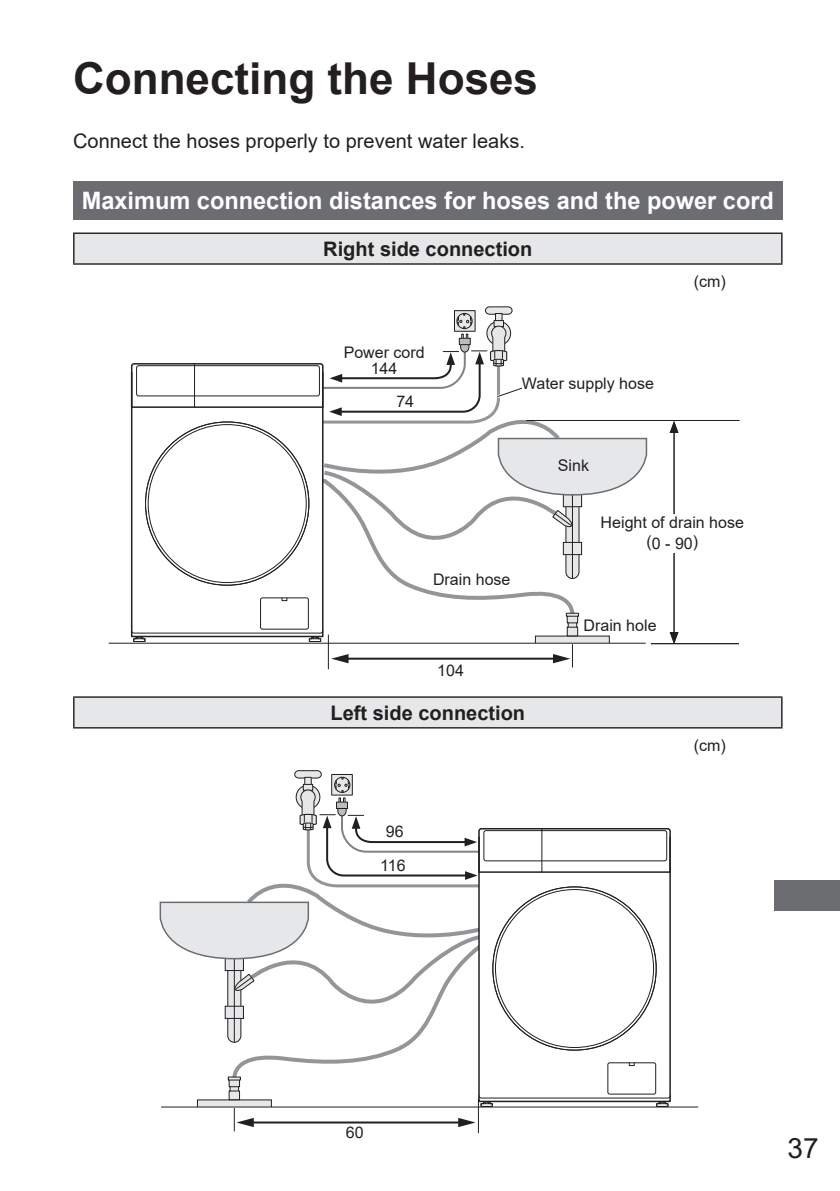
<style>
.page{position:relative;width:840px;height:1191px;background:#fff}
.page>*{position:absolute;margin:0;border:0;box-sizing:border-box;transform-origin:0 0}
.t1{font:700 44px "Arial";color:#231f20}
.t2{font:28px "Arial";color:#231f20}
.t3{font:700 24px "Arial";color:#fff}
.t4{font:20px "Arial";color:#231f20}
.t5{font:700 20px "Arial";color:#231f20}
.t6{font:16px/21px "Arial";color:#231f20;text-align:center}
</style>
<div class="page">
<div style="left:73px;top:181px;width:709px;height:39px;background:#6c6d70"></div>
<div style="left:74px;top:233px;width:707px;height:31px;background:#e6e7e9"></div>
<hr style="left:73px;top:232px;width:709px;height:2px;background:#231f20">
<svg style="left:73px;top:234px;width:1px;height:29px"></svg>
<hr style="left:780px;top:234px;width:2px;height:29px;background:#231f20">
<hr style="left:73px;top:263px;width:709px;height:2px;background:#231f20">
<hr style="left:109px;top:642px;width:536px;height:1px;background:#231f20">
<div style="left:454px;top:311px;width:21px;height:20px;background:#e6e7e9"></div>
<div style="left:485px;top:307px;width:27px;height:7px;background:#e6e7e9;border-radius:4px"></div>
<div style="left:484px;top:306px;width:28px;height:9px;border:1px solid #231f20;border-radius:4px"></div>
<div style="left:454px;top:310px;width:21px;height:22px;border:1px solid #231f20"></div>
<hr style="left:328px;top:635px;width:1px;height:34px;background:#231f20">
<hr style="left:650px;top:643px;width:88px;height:1px;background:#231f20">
<hr style="left:526px;top:420px;width:213px;height:1px;background:#231f20">
<svg style="left:130px;top:313px;width:517px;height:354px"></svg>
<hr style="left:673px;top:430px;width:1px;height:205px;background:#231f20">
<svg style="left:669px;top:421px;width:9px;height:12px"></svg>
<svg style="left:669px;top:632px;width:9px;height:11px"></svg>
<div style="left:595px;top:515px;width:153px;height:38px;background:#fff"></div>
<div style="left:74px;top:697px;width:707px;height:31px;background:#e6e7e9"></div>
<hr style="left:73px;top:696px;width:709px;height:2px;background:#231f20">
<svg style="left:73px;top:698px;width:1px;height:29px"></svg>
<hr style="left:780px;top:698px;width:2px;height:29px;background:#231f20">
<hr style="left:73px;top:727px;width:709px;height:1px;background:#231f20">
<hr style="left:161px;top:1106px;width:536px;height:1px;background:#231f20">
<div style="left:294px;top:770px;width:27px;height:8px;background:#e6e7e9;border-radius:4px"></div>
<div style="left:294px;top:770px;width:27px;height:8px;border:1px solid #231f20;border-radius:4px"></div>
<div style="left:331px;top:774px;width:21px;height:21px;border:1px solid #231f20"></div>
<hr style="left:478px;top:1098px;width:1px;height:34px;background:#231f20">
<svg style="left:159px;top:776px;width:512px;height:355px"></svg>
<div style="left:483px;top:830px;width:183px;height:31px;border:1px solid #231f20;border-radius:2px"></div>
<div style="left:774px;top:880px;width:65px;height:30px;background:#6c6d70"></div>
<h1 class="t1" style="left:73px;top:48px;width:466px">Connecting the Hoses</h1>
<p class="t4" style="left:73px;top:127px;width:453px">Connect the hoses properly to prevent water leaks.</p>
<h3 class="t3" style="left:82px;top:184px;width:693px">Maximum connection distances for hoses and the power cord</h3>
<p class="t5" style="left:323px;top:235px;width:210px">Right side connection</p>
<p class="t6" style="left:693px;top:271px;width:33px">(cm)</p>
<p class="t6" style="left:343px;top:342px;width:82px">Power cord</p>
<p class="t6" style="left:370px;top:357px;width:28px">144</p>
<p class="t6" style="left:396px;top:391px;width:19px">74</p>
<p class="t6" style="left:521px;top:373px;width:133px">Water supply hose</p>
<p class="t6" style="left:433px;top:569px;width:79px">Drain hose</p>
<p class="t6" style="left:437px;top:660px;width:28px">104</p>
<p class="t6" style="left:557px;top:455px;width:33px">Sink</p>
<p class="t6" style="left:600px;top:512px;width:145px">Height of drain hose (0 - 90)</p>
<p class="t6" style="left:583px;top:614px;width:74px">Drain hole</p>
<p class="t5" style="left:330px;top:699px;width:196px">Left side connection</p>
<p class="t6" style="left:380px;top:815px;width:27px;line-height:33.6px">96<br>116</p>
<p class="t6" style="left:693px;top:734px;width:33px">(cm)</p>
<p class="t6" style="left:346px;top:1121px;width:19px">60</p>
<h2 class="t2" style="left:787px;top:1129px;width:33px">37</h2>
</div>
